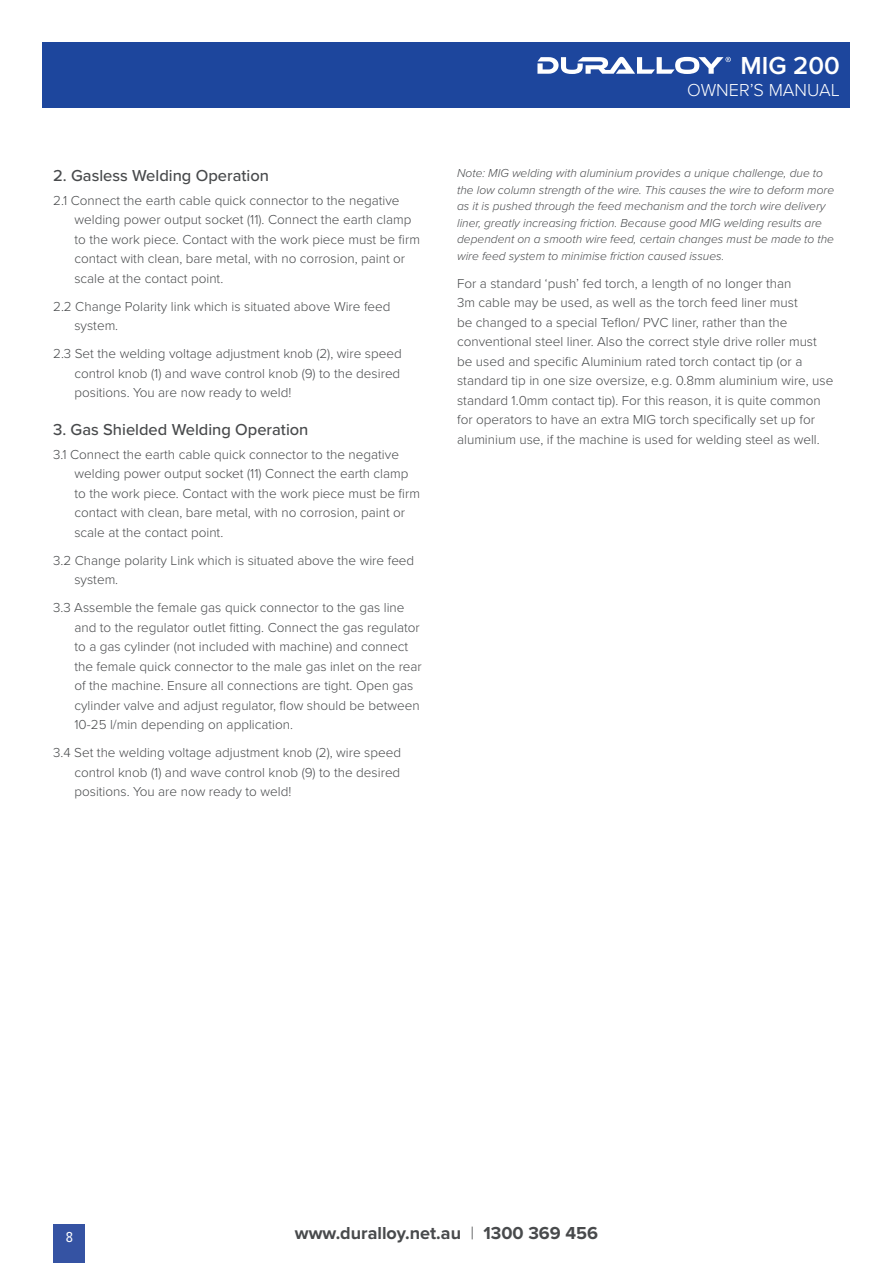
<style>
.page{position:relative;width:893px;height:1263px;background:#fff}
.page>*{position:absolute;margin:0;border:0;box-sizing:border-box;transform-origin:0 0}
.t1{font:600 25.5px "Proxima Nova";color:#fff}
.t2{font:700 18px "Proxima Nova";color:#484a4c}
.t3{font:300 18px "Proxima Nova";color:#fff}
.t4{font:500 16.5px "Proxima Nova";color:#484a4c}
.t5{font:15px "Proxima Nova Cond";color:#fff}
.t6{font:300 13.5px/19.5px "Proxima Nova";color:#484a4c}
.t7{font:italic 300 12px/16.5px "Proxima Nova";color:#484a4c}
.s1{font-weight:300}
</style>
<div class="page">
<div style="left:43px;top:43px;width:807px;height:65px;background:#1d469d"></div>
<div style="left:53px;top:1225px;width:32px;height:38px;background:#3553a3"></div>
<svg style="left:537px;top:57px;width:194px;height:17px"></svg>
<p class="t4" style="left:53px;top:166px;width:217px">2. Gasless Welding Operation</p>
<p class="t6" style="left:74px;top:191px;width:347px;text-indent:-21px">2.1 Connect the earth cable quick connector to the negative welding power output socket (11). Connect the earth clamp to the work piece. Contact with the work piece must be firm contact with clean, bare metal, with no corrosion, paint or scale at the contact point.</p>
<p class="t6" style="left:74px;top:297px;width:318px;text-indent:-21px">2.2 Change Polarity link which is situated above Wire feed system.</p>
<p class="t6" style="left:74px;top:344px;width:329px;text-align:justify;text-indent:-21px">2.3 Set the welding voltage adjustment knob (2), wire speed control knob (1) and wave control knob (9) to the desired positions. You are now ready to weld!</p>
<p class="t4" style="left:53px;top:420px;width:257px">3. Gas Shielded Welding Operation</p>
<p class="t6" style="left:74px;top:445px;width:347px;text-indent:-21px">3.1 Connect the earth cable quick connector to the negative welding power output socket (11) Connect the earth clamp to the work piece. Contact with the work piece must be firm contact with clean, bare metal, with no corrosion, paint or scale at the contact point.</p>
<p class="t6" style="left:74px;top:551px;width:341px;text-indent:-21px">3.2 Change polarity Link which is situated above the wire feed system.</p>
<p class="t6" style="left:74px;top:598px;width:349px;text-indent:-21px">3.3 Assemble the female gas quick connector to the gas line and to the regulator outlet fitting. Connect the gas regulator to a gas cylinder (not included with machine) and connect the female quick connector to the male gas inlet on the rear of the machine. Ensure all connections are tight. Open gas cylinder valve and adjust regulator, flow should be between 10-25 l/min depending on application.</p>
<p class="t6" style="left:74px;top:743px;width:328px;text-align:justify;text-indent:-21px">3.4 Set the welding voltage adjustment knob (2), wire speed control knob (1) and wave control knob (9) to the desired positions. You are now ready to weld!</p>
<h1 class="t1" style="left:740px;top:51px;width:101px">MIG 200</h1>
<h2 class="t3" style="left:687px;top:79px;width:154px">OWNER’S MANUAL</h2>
<p class="t7" style="left:457px;top:165px;width:379px">Note: MIG welding with aluminium provides a unique challenge, due to the low column strength of the wire. This causes the wire to deform more as it is pushed through the feed mechanism and the torch wire delivery liner, greatly increasing friction. Because good MIG welding results are dependent on a smooth wire feed, certain changes must be made to the wire feed system to minimise friction caused issues.</p>
<p class="t6" style="left:457px;top:274px;width:378px">For a standard ‘push’ fed torch, a length of no longer than<br>3m cable may be used, as well as the torch feed liner must<br>be changed to a special Teflon/ PVC liner, rather than the conventional steel liner. Also the correct style drive roller must be used and specific Aluminium rated torch contact tip (or a standard tip in one size oversize, e.g. 0.8mm aluminium wire, use standard 1.0mm contact tip). For this reason, it is quite common for operators to have an extra MIG torch specifically set up for aluminium use, if the machine is used for welding steel as well.</p>
<p class="t5" style="left:66px;top:1228px;width:9px">8</p>
<h2 class="t2" style="left:295px;top:1222px;width:305px">www.duralloy.net.au <span class="s1">|</span> 1300 369 456</h2>
</div>
